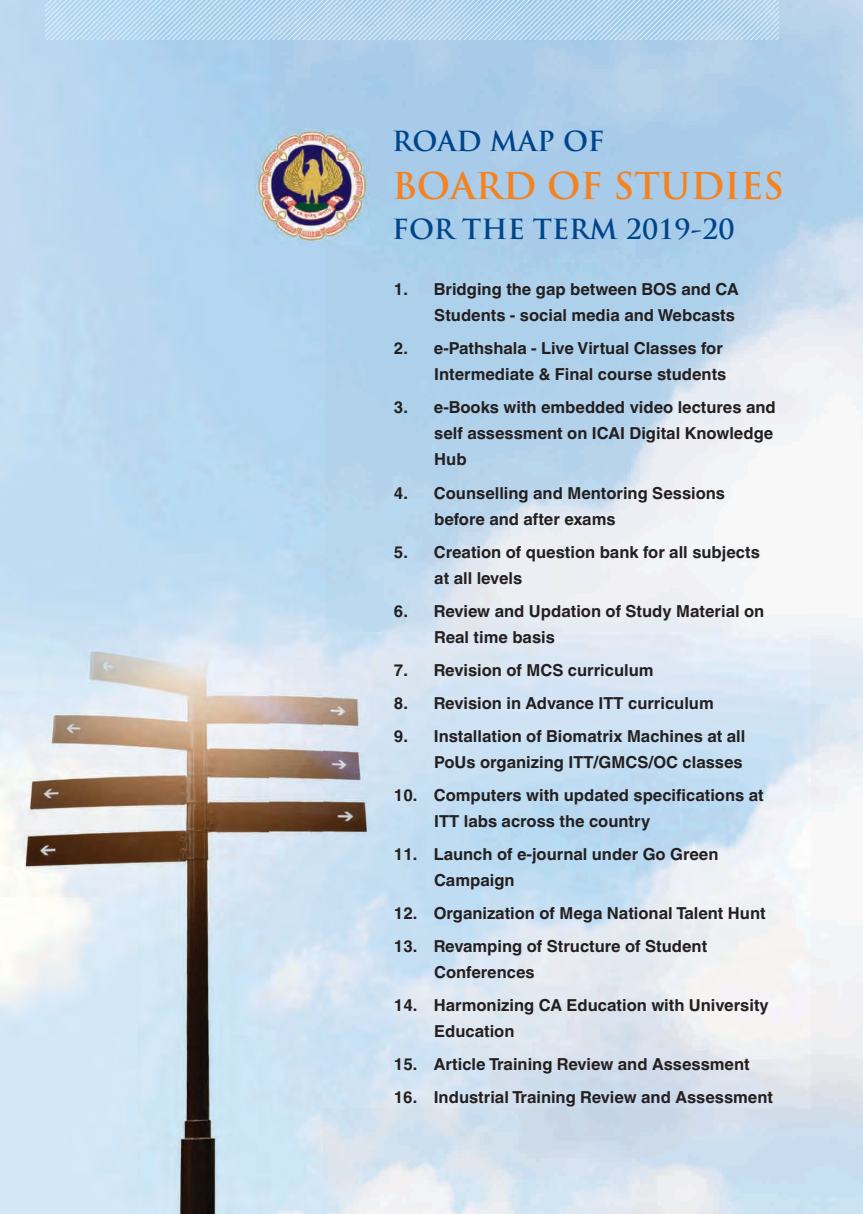
<style>
.page{position:relative;width:863px;height:1214px;background:#fff}
.page>*{position:absolute;margin:0;border:0;box-sizing:border-box;transform-origin:0 0}
.t1{font:700 36px "Trajan Pro";color:#f5821f}
.t2{font:700 27px "Trajan Pro";color:#00458c}
.t3{font:700 16.5px/26px "Helvetica World";color:#231f20}
</style>
<div class="page">
<img style="left:0;top:0;width:269px;height:1214px">
<img style="left:324px;top:157px;width:538px;height:1057px">
<img style="left:269px;top:244px;width:55px;height:970px">
<svg style="left:46px;top:0;width:733px;height:39px;background:#b7d7ef"></svg>
<hr style="left:862px;top:0;width:1px;height:1214px;background:#ffcb04">
<img style="left:254px;top:128px;width:115px;height:116px">
<h2 class="t2" style="left:392px;top:131px;width:214px">ROAD MAP OF</h2>
<h1 class="t1" style="left:392px;top:172px;width:393px">BOARD OF STUDIES</h1>
<h2 class="t2" style="left:392px;top:219px;width:344px">FOR THE TERM 2019-20</h2>
<p class="t3" style="left:394px;top:278px;width:346px;text-align:right">1. Bridging the gap between BOS and CA<br>Students - social media and Webcasts</p>
<p class="t3" style="left:394px;top:337px;width:334px;text-align:right">2. e-Pathshala - Live Virtual Classes for<br>Intermediate &amp; Final course students</p>
<p class="t3" style="left:434px;top:396px;width:343px;text-indent:-40px">3. e-Books with embedded video lectures and self assessment on ICAI Digital Knowledge<br>Hub</p>
<p class="t3" style="left:434px;top:481px;width:292px;text-indent:-40px">4. Counselling and Mentoring Sessions before and after exams</p>
<p class="t3" style="left:434px;top:540px;width:327px;text-indent:-40px">5. Creation of question bank for all subjects at all levels</p>
<p class="t3" style="left:434px;top:599px;width:331px;text-indent:-40px">6. Review and Updation of Study Material on<br>Real time basis</p>
<p class="t3" style="left:394px;top:659px;width:261px">7. Revision of MCS curriculum</p>
<p class="t3" style="left:394px;top:692px;width:321px">8. Revision in Advance ITT curriculum</p>
<p class="t3" style="left:394px;top:725px;width:353px;text-align:right">9. Installation of Biomatrix Machines at all<br>PoUs organizing ITT/GMCS/OC classes</p>
<p class="t3" style="left:434px;top:784px;width:331px;text-indent:-40px">10. Computers with updated specifications at<br>ITT labs across the country</p>
<p class="t3" style="left:434px;top:843px;width:286px;text-indent:-40px">11. Launch of e-journal under Go Green<br>Campaign</p>
<p class="t3" style="left:394px;top:902px;width:373px">12. Organization of Mega National Talent Hunt</p>
<p class="t3" style="left:434px;top:935px;width:274px;text-indent:-40px">13. Revamping of Structure of Student<br>Conferences</p>
<p class="t3" style="left:434px;top:994px;width:336px;text-indent:-40px">14. Harmonizing CA Education with University<br>Education</p>
<p class="t3" style="left:394px;top:1053px;width:357px">15. Article Training Review and Assessment</p>
<p class="t3" style="left:394px;top:1086px;width:381px">16. Industrial Training Review and Assessment</p>
</div>
